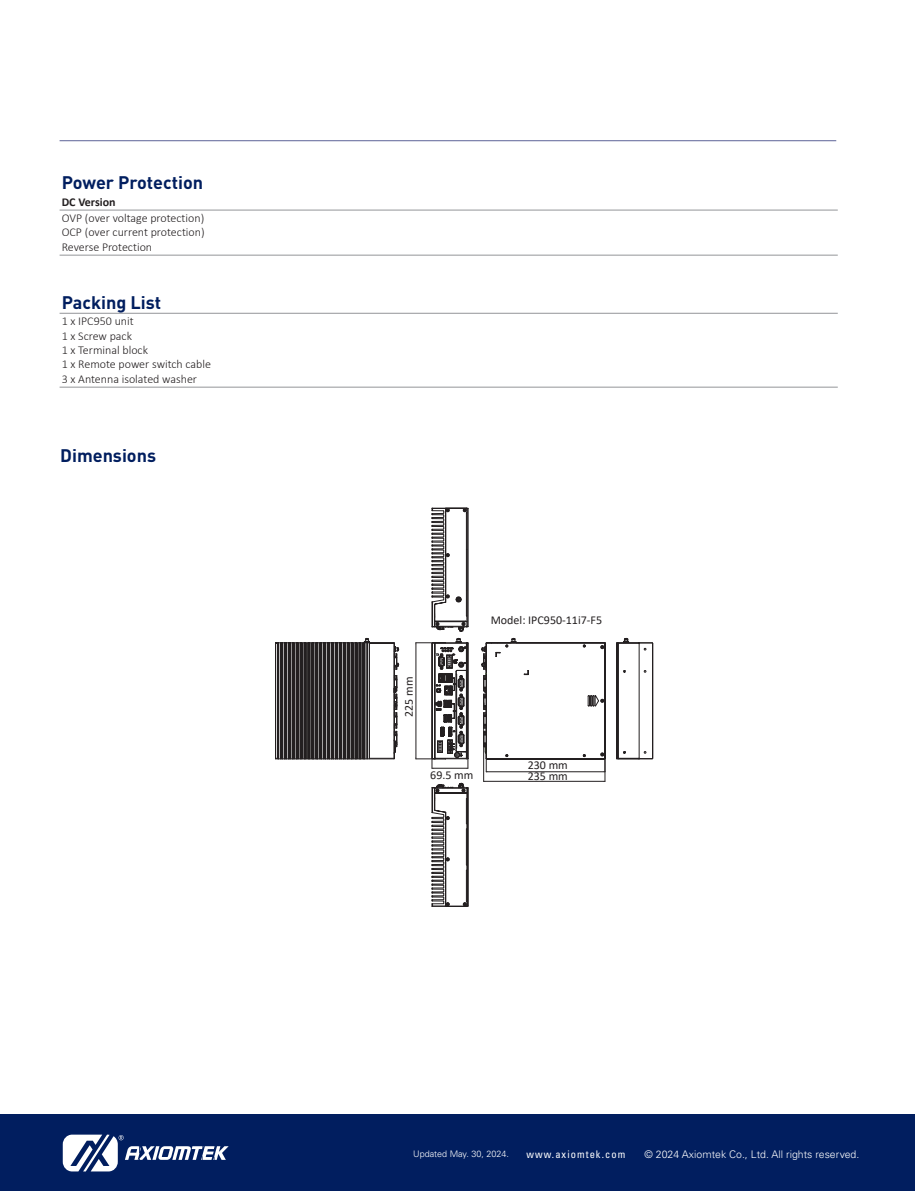
<style>
.page{position:relative;width:915px;height:1191px;background:#fff}
.page>*{position:absolute;margin:0;border:0;box-sizing:border-box;transform-origin:0 0}
.t1{font:700 18px "DIN Pro";color:#011e5f}
.t2{font:300 12px "Calibri";color:#231f20}
.t3{font:12px/11.2px "Calibri";color:#231f20}
.t4{font:700 12px "Calibri";color:#231f20}
.t5{font:300 10.5px "Univers LT Std";color:#fff}
.t6{font:condensed 10.5px "Univers LT Std";letter-spacing:.1em;color:#fff}
.t7{font:300 9px "Univers LT Std";color:#fff}
</style>
<div class="page">
<div style="left:0;top:1114px;width:914px;height:77px;background:#011e5f"></div>
<svg style="left:63px;top:1134px;width:165px;height:37px"></svg>
<hr style="left:60px;top:140px;width:776px;height:1px;background:#8085ae">
<hr style="left:60px;top:210px;width:777px;height:1px;background:#939598">
<hr style="left:60px;top:255px;width:777px;height:1px;background:#939598">
<hr style="left:60px;top:313px;width:777px;height:1px;background:#939598">
<hr style="left:60px;top:387px;width:777px;height:1px;background:#939598">
<hr style="left:486px;top:771px;width:118px;height:1px;background:#231f20">
<hr style="left:483px;top:724px;width:1px;height:57px;background:#231f20">
<hr style="left:483px;top:781px;width:121px;height:1px;background:#231f20">
<hr style="left:486px;top:758px;width:118px;height:1px;background:#231f20">
<hr style="left:516px;top:642px;width:88px;height:1px;background:#231f20">
<svg style="left:431px;top:507px;width:37px;height:125px"></svg>
<svg style="left:431px;top:783px;width:37px;height:124px"></svg>
<svg style="left:524px;top:670px;width:5px;height:5px"></svg>
<svg style="left:481px;top:638px;width:35px;height:134px"></svg>
<svg style="left:582px;top:642px;width:23px;height:140px"></svg>
<svg style="left:616px;top:638px;width:37px;height:121px"></svg>
<svg style="left:275px;top:638px;width:124px;height:121px"></svg>
<svg style="left:415px;top:638px;width:53px;height:131px"></svg>
<p class="t1" style="left:62px;top:170px;width:143px">Power Protection</p>
<p class="t4" style="left:62px;top:193px;width:55px">DC Version</p>
<p class="t2" style="left:62px;top:210px;width:144px">OVP (over voltage protection)</p>
<p class="t2" style="left:62px;top:225px;width:144px">OCP (over current protection)</p>
<p class="t2" style="left:62px;top:239px;width:92px">Reverse Protection</p>
<p class="t1" style="left:62px;top:290px;width:101px">Packing List</p>
<p class="t2" style="left:62px;top:314px;width:74px">1 x IPC950 unit</p>
<p class="t2" style="left:62px;top:328px;width:72px">1 x Screw pack</p>
<p class="t2" style="left:62px;top:342px;width:88px">1 x Terminal block</p>
<p class="t2" style="left:62px;top:357px;width:151px">1 x Remote power switch cable</p>
<p class="t2" style="left:62px;top:371px;width:137px">3 x Antenna isolated washer</p>
<p class="t1" style="left:60px;top:443px;width:97px">Dimensions</p>
<p class="t3" style="left:490px;top:614px;width:113px">Model: IPC950-11i7-F5</p>
<p class="t3" style="left:403px;top:716px;width:42px;rotate:-90deg">225 mm</p>
<p class="t3" style="left:430px;top:769px;width:45px">69.5 mm</p>
<p class="t3" style="left:527px;top:759px;width:42px">230 mm<br>235 mm</p>
<p class="t7" style="left:413px;top:1148px;width:97px">Updated May. 30, 2024.</p>
<p class="t6" style="left:526px;top:1148px;width:100px">www.axiomtek.com</p>
<p class="t5" style="left:644px;top:1148px;width:216px">© 2024 Axiomtek Co., Ltd. All rights reserved.</p>
</div>
